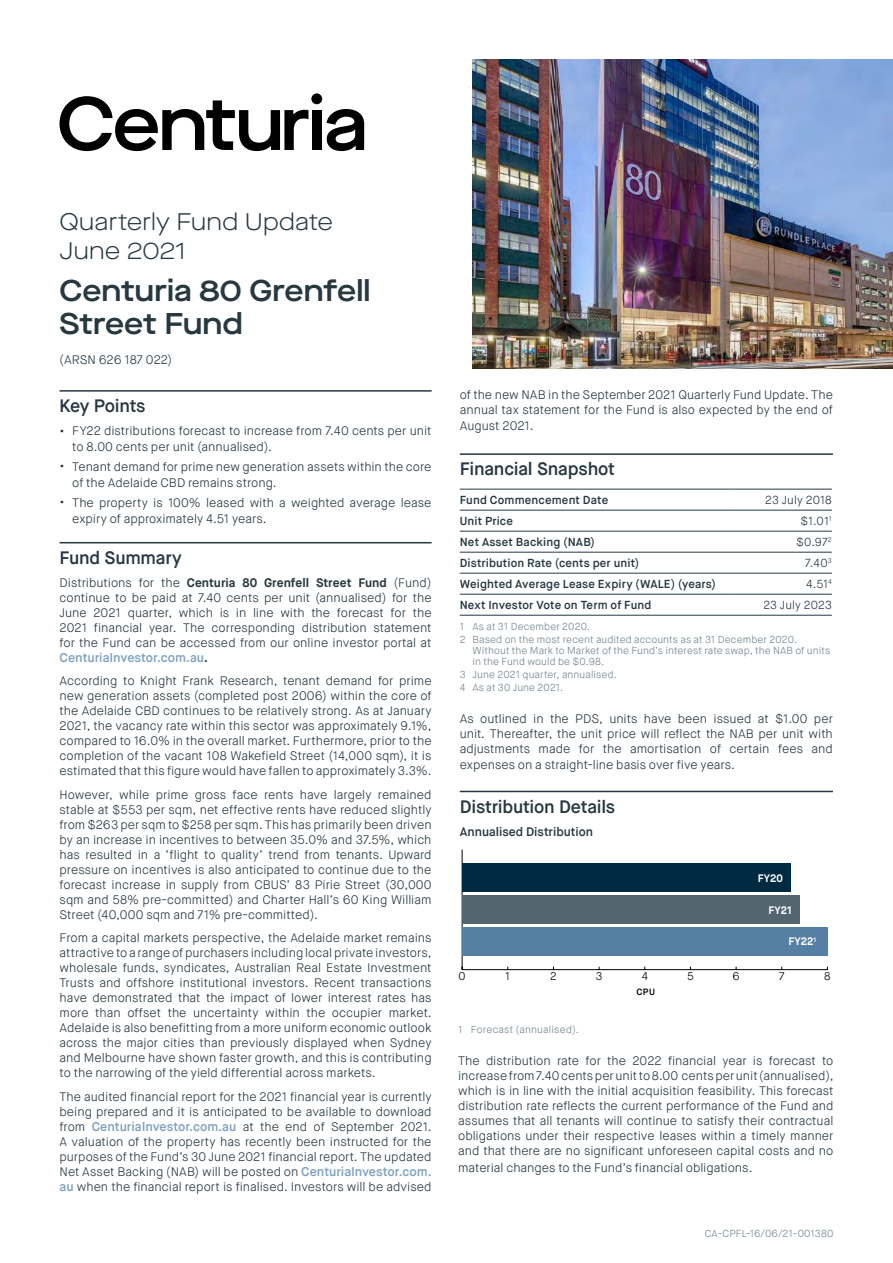
<style>
.page{position:relative;width:893px;height:1263px;background:#fff}
.page>*{position:absolute;margin:0;border:0;box-sizing:border-box;transform-origin:0 0}
.t1{font:600 30px/33px "Maison Neue Extended";color:#273841}
.t2{font:300 24px/28.5px "Maison Neue Extended";letter-spacing:.005em;color:#273841}
.t3{font:600 18px "Maison Neue";letter-spacing:-.015em;color:#273841}
.t4{font:600 12.75px "Maison Neue";letter-spacing:-.005em;color:#7ea1c1}
.t5{font:300 12.3px/15px "Maison Neue";color:#273841;text-align:justify}
.t6{font:600 12.3px "Maison Neue";color:#273841}
.t7{font:600 11.7px "Maison Neue";letter-spacing:.01em;color:#273841}
.t8{font:300 11.7px "Maison Neue";letter-spacing:.01em;color:#273841}
.t9{font:300 11.25px "Maison Neue";color:#000}
.t10{font:700 10.8px "Maison Neue";letter-spacing:.005em;color:#fff}
.t11{font:300 10.2px/13px "Maison Neue";letter-spacing:.01em;color:#73848f}
.t12{font:600 9.15px "Maison Neue";color:#000}
.s1{font-weight:700;font-size:16.5px}
.s2{font-weight:700}
.s3{font-weight:700;font-size:12.3px;color:#273841}
.s4{font-weight:600;font-size:12.75px;color:#7ea1c1}
</style>
<div class="page">
<hr style="left:60px;top:390px;width:372px;height:2px;background:#273841">
<hr style="left:60px;top:542px;width:372px;height:1px;background:#273841">
<hr style="left:460px;top:453px;width:373px;height:2px;background:#273841">
<hr style="left:460px;top:791px;width:373px;height:1px;background:#273841">
<hr style="left:460px;top:489px;width:268px;height:1px;background:#273841">
<hr style="left:728px;top:489px;width:104px;height:1px;background:#273841">
<hr style="left:460px;top:510px;width:268px;height:1px;background:#273841">
<hr style="left:728px;top:510px;width:104px;height:1px;background:#273841">
<hr style="left:460px;top:531px;width:268px;height:1px;background:#273841">
<hr style="left:728px;top:531px;width:104px;height:1px;background:#273841">
<hr style="left:460px;top:552px;width:268px;height:1px;background:#273841">
<hr style="left:728px;top:552px;width:104px;height:1px;background:#273841">
<hr style="left:460px;top:573px;width:268px;height:1px;background:#273841">
<hr style="left:728px;top:573px;width:104px;height:1px;background:#273841">
<hr style="left:460px;top:594px;width:268px;height:1px;background:#273841">
<hr style="left:728px;top:594px;width:104px;height:1px;background:#273841">
<hr style="left:460px;top:615px;width:268px;height:1px;background:#273841">
<hr style="left:728px;top:615px;width:104px;height:1px;background:#273841">
<div style="left:312px;top:110px;width:10px;height:40px;background:#000"></div>
<svg style="left:326px;top:109px;width:38px;height:42px"></svg>
<div style="left:311px;top:93px;width:11px;height:11px;background:#000;border-radius:50%"></div>
<svg style="left:60px;top:96px;width:248px;height:55px"></svg>
<img style="left:473px;top:60px;width:420px;height:309px">
<hr style="left:462px;top:969px;width:365px;height:1px;background:#000">
<hr style="left:462px;top:850px;width:1px;height:120px;background:#000">
<div style="left:462px;top:927px;width:365px;height:29px;background:#567fa4"></div>
<div style="left:462px;top:895px;width:338px;height:29px;background:#53656f"></div>
<div style="left:462px;top:863px;width:329px;height:29px;background:#002a41"></div>
<h2 class="t2" style="left:60px;top:210px;width:275px">Quarterly Fund Update<br>June 2021</h2>
<h1 class="t1" style="left:60px;top:274px;width:313px">Centuria 80 Grenfell<br>Street Fund</h1>
<p class="t5" style="left:60px;top:353px;width:114px">(ARSN 626 187 022)</p>
<h3 class="t3" style="left:60px;top:398px;width:88px">Key Points</h3>
<p class="t5" style="left:72px;top:424px;width:361px;line-height:15.8px;text-indent:-13px"><span class="s1">·</span> FY22 distributions forecast to increase from 7.40 cents per unit to 8.00 cents per unit (annualised).</p>
<p class="t5" style="left:72px;top:460px;width:361px;line-height:15.8px;text-indent:-13px"><span class="s1">·</span> Tenant demand for prime new generation assets within the core of the Adelaide CBD remains strong.</p>
<p class="t5" style="left:72px;top:496px;width:361px;line-height:15.8px;text-indent:-13px"><span class="s1">·</span> The property is 100% leased with a weighted average lease expiry of approximately 4.51 years.</p>
<h3 class="t3" style="left:60px;top:550px;width:124px">Fund Summary</h3>
<p class="t5" style="left:60px;top:576px;width:374px">Distributions for the <span class="s2">Centuria 80 Grenfell Street Fund</span> (Fund) continue to be paid at 7.40 cents per unit (annualised) for the June 2021 quarter, which is in line with the forecast for the 2021 financial year. The corresponding distribution statement for the Fund can be accessed from our online investor portal at</p>
<p class="t4" style="left:60px;top:651px;width:150px">CenturiaInvestor.com.au<span class="s3">.</span></p>
<p class="t5" style="left:60px;top:674px;width:374px">According to Knight Frank Research, tenant demand for prime new generation assets (completed post 2006) within the core of the Adelaide CBD continues to be relatively strong. As at January 2021, the vacancy rate within this sector was approximately 9.1%, compared to 16.0% in the overall market. Furthermore, prior to the completion of the vacant 108 Wakefield Street (14,000 sqm), it is estimated that this figure would have fallen to approximately 3.3%.</p>
<p class="t5" style="left:60px;top:788px;width:374px">However, while prime gross face rents have largely remained stable at $553 per sqm, net effective rents have reduced slightly from $263 per sqm to $258 per sqm. This has primarily been driven by an increase in incentives to between 35.0% and 37.5%, which has resulted in a ‘flight to quality’ trend from tenants. Upward pressure on incentives is also anticipated to continue due to the forecast increase in supply from CBUS’ 83 Pirie Street (30,000 sqm and 58% pre-committed) and Charter Hall’s 60 King William Street (40,000 sqm and 71% pre-committed).</p>
<p class="t5" style="left:60px;top:931px;width:374px">From a capital markets perspective, the Adelaide market remains attractive to a range of purchasers including local private investors, wholesale funds, syndicates, Australian Real Estate Investment Trusts and offshore institutional investors. Recent transactions have demonstrated that the impact of lower interest rates has more than offset the uncertainty within the occupier market.<br>Adelaide is also benefitting from a more uniform economic outlook across the major cities than previously displayed when Sydney and Melbourne have shown faster growth, and this is contributing to the narrowing of the yield differential across markets.</p>
<p class="t5" style="left:60px;top:1090px;width:374px">The audited financial report for the 2021 financial year is currently being prepared and it is anticipated to be available to download from <span class="s4">CenturiaInvestor.com.au</span> at the end of September 2021.<br>A valuation of the property has recently been instructed for the purposes of the Fund’s 30 June 2021 financial report. The updated Net Asset Backing (NAB) will be posted on <span class="s4">CenturiaInvestor.com. au</span> when the financial report is finalised. Investors will be advised</p>
<p class="t5" style="left:460px;top:388px;width:375px;line-height:15.5px">of the new NAB in the September 2021 Quarterly Fund Update. The annual tax statement for the Fund is also expected by the end of August 2021.</p>
<h3 class="t3" style="left:460px;top:461px;width:157px">Financial Snapshot</h3>
<p class="t7" style="left:460px;top:495px;width:150px">Fund Commencement Date</p>
<p class="t8" style="left:765px;top:495px;width:68px">23 July 2018</p>
<p class="t7" style="left:460px;top:516px;width:55px">Unit Price</p>
<p class="t8" style="left:800px;top:516px;width:33px">$1.01<sup>1</sup></p>
<p class="t7" style="left:460px;top:537px;width:137px">Net Asset Backing (NAB)</p>
<p class="t8" style="left:796px;top:537px;width:37px">$0.97<sup>2</sup></p>
<p class="t7" style="left:460px;top:558px;width:181px">Distribution Rate (cents per unit)</p>
<p class="t8" style="left:805px;top:558px;width:28px">7.40<sup>3</sup></p>
<p class="t7" style="left:460px;top:579px;width:258px">Weighted Average Lease Expiry (WALE) (years)</p>
<p class="t8" style="left:806px;top:579px;width:27px">4.51<sup>4</sup></p>
<p class="t7" style="left:460px;top:600px;width:193px">Next Investor Vote on Term of Fund</p>
<p class="t8" style="left:763px;top:600px;width:70px">23 July 2023</p>
<p class="t11" style="left:460px;top:621px;width:339px">1 As at 31 December 2020.<br>2 Based on the most recent audited accounts as at 31 December 2020.</p>
<p class="t11" style="left:473px;top:646px;width:359px;line-height:10.8px">Without the Mark to Market of the Fund’s interest rate swap, the NAB of units in the Fund would be $0.98.</p>
<p class="t11" style="left:460px;top:669px;width:159px">3 June 2021 quarter, annualised.<br>4 As at 30 June 2021.</p>
<p class="t5" style="left:460px;top:712px;width:375px">As outlined in the PDS, units have been issued at $1.00 per unit. Thereafter, the unit price will reflect the NAB per unit with adjustments made for the amortisation of certain fees and expenses on a straight-line basis over five years.</p>
<h3 class="t3" style="left:460px;top:798px;width:157px">Distribution Details</h3>
<p class="t6" style="left:460px;top:826px;width:135px">Annualised Distribution</p>
<p class="t10" style="left:758px;top:871px;width:27px">FY20</p>
<p class="t10" style="left:768px;top:904px;width:25px">FY21</p>
<p class="t10" style="left:788px;top:935px;width:29px">FY22<sup>1</sup></p>
<p class="t9" style="left:459px;top:969px;width:9px">0</p>
<p class="t9" style="left:505px;top:969px;width:7px">1</p>
<p class="t9" style="left:550px;top:969px;width:8px">2</p>
<p class="t9" style="left:596px;top:969px;width:8px">3</p>
<p class="t9" style="left:642px;top:969px;width:8px">4</p>
<p class="t9" style="left:687px;top:969px;width:8px">5</p>
<p class="t9" style="left:732px;top:969px;width:9px">6</p>
<p class="t9" style="left:779px;top:969px;width:7px">7</p>
<p class="t9" style="left:824px;top:969px;width:8px">8</p>
<p class="t12" style="left:636px;top:986px;width:20px">CPU</p>
<p class="t11" style="left:458px;top:1024px;width:122px">1 Forecast (annualised).</p>
<p class="t5" style="left:458px;top:1054px;width:377px">The distribution rate for the 2022 financial year is forecast to increase from 7.40 cents per unit to 8.00 cents per unit (annualised), which is in line with the initial acquisition feasibility. This forecast distribution rate reflects the current performance of the Fund and assumes that all tenants will continue to satisfy their contractual obligations under their respective leases within a timely manner and that there are no significant unforeseen capital costs and no</p>
<p class="t5" style="left:458px;top:1161px;width:296px">material changes to the Fund’s financial obligations.</p>
<p class="t11" style="left:705px;top:1228px;width:130px">CA-CPFL-16/06/21-001380</p>
</div>
